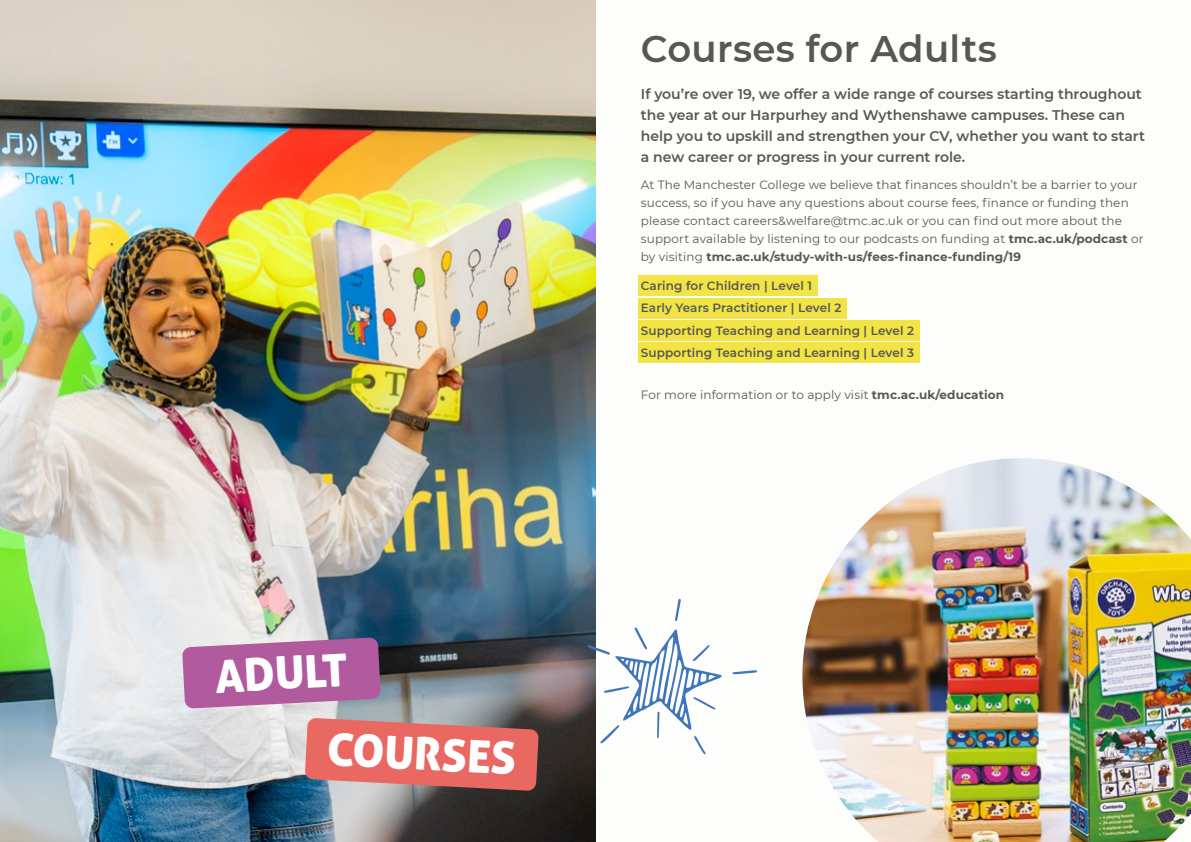
<style>
.page{position:relative;width:1191px;height:842px;background:#fff}
.page>*{position:absolute;margin:0;border:0;box-sizing:border-box;transform-origin:0 0}
.Page_Titles_White{font:45px "Aller Display";color:#fff}
.Page_Titles{font:600 37px "Montserrat";letter-spacing:.01em;color:#575756}
.Body_1st_Para{font:600 14px/21px "Montserrat";color:#575756}
.Body_Copy{font:12px/18px "Montserrat";letter-spacing:.01em;color:#575756}
.Level_Course_Description{font:600 12px "Montserrat";letter-spacing:.01em;color:#575756}
.s1{font-weight:700}
</style>
<div class="page">
<div style="left:587px;top:0;width:604px;height:842px;background:#fdfdfb"></div>
<img style="left:0;top:0;width:595px;height:842px">
<div style="left:638px;top:276px;width:179px;height:20px;background:#f1e444"></div>
<div style="left:638px;top:298px;width:209px;height:20px;background:#f1e444"></div>
<div style="left:638px;top:320px;width:281px;height:21px;background:#f1e444"></div>
<div style="left:638px;top:342px;width:281px;height:21px;background:#f1e444"></div>
<svg style="left:182px;top:637px;width:199px;height:71px;background:#b46ba5"></svg>
<svg style="left:305px;top:718px;width:234px;height:73px;background:#d86e6a"></svg>
<svg style="left:732px;top:670px;width:25px;height:4px"></svg>
<svg style="left:675px;top:599px;width:5px;height:22px"></svg>
<svg style="left:588px;top:627px;width:133px;height:127px"></svg>
<img style="left:802px;top:458px;width:389px;height:384px">
<p class="Page_Titles_White" style="left:214px;top:648px;width:134px;rotate:-3deg">ADULT</p>
<p class="Page_Titles_White" style="left:329px;top:720px;width:191px;rotate:3deg">COURSES</p>
<p class="Page_Titles" style="left:641px;top:22px;width:357px">Courses for Adults</p>
<p class="Body_1st_Para" style="left:641px;top:83px;width:505px">If you’re over 19, we offer a wide range of courses starting throughout the year at our Harpurhey and Wythenshawe campuses. These can help you to upskill and strengthen your CV, whether you want to start a new career or progress in your current role.</p>
<p class="Body_Copy" style="left:641px;top:175px;width:504px">At The Manchester College we believe that finances shouldn’t be a barrier to your success, so if you have any questions about course fees, finance or funding then please contact careers&amp;welfare@tmc.ac.uk or you can find out more about the support available by listening to our podcasts on funding at <span class="s1">tmc.ac.uk/podcast</span> or by visiting <span class="s1">tmc.ac.uk/study-with-us/fees-finance-funding/19</span></p>
<p class="Level_Course_Description" style="left:641px;top:277px;width:173px">Caring for Children | Level 1</p>
<p class="Level_Course_Description" style="left:641px;top:300px;width:202px">Early Years Practitioner | Level 2</p>
<p class="Level_Course_Description" style="left:641px;top:322px;width:275px">Supporting Teaching and Learning | Level 2</p>
<p class="Level_Course_Description" style="left:641px;top:344px;width:275px">Supporting Teaching and Learning | Level 3</p>
<p class="Body_Copy" style="left:641px;top:385px;width:365px">For more information or to apply visit <span class="s1">tmc.ac.uk/education</span></p>
</div>
